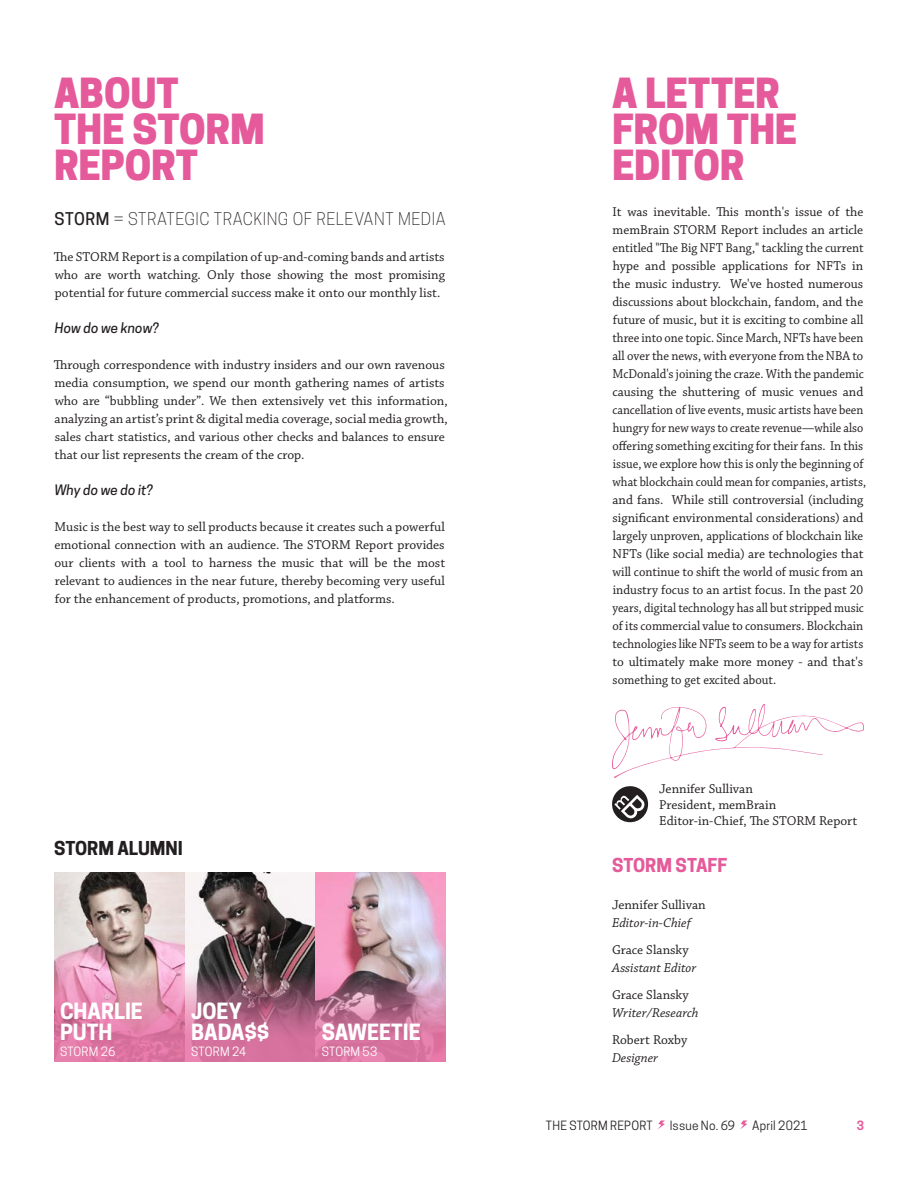
<style>
.page{position:relative;width:918px;height:1188px;background:#fff}
.page>*{position:absolute;margin:0;border:0;box-sizing:border-box;transform-origin:0 0}
.t1{font:800 39px/36px "Cooper Hewitt";letter-spacing:-.005em;color:#e55a9a}
.t2{font:700 21px/21px "Cooper Hewitt";color:#fff}
.t3{font:700 18px "Cooper Hewitt";color:#231f20}
.t4{font:700 18px "Cooper Hewitt";color:#e55a9a}
.t5{font:300 16.5px "Cooper Hewitt";letter-spacing:.03em;color:#231f20}
.t6{font:13.5px/18px "Chaparral Pro";color:#231f20;text-align:justify}
.t7{font:italic 13.5px "Chaparral Pro";color:#231f20}
.t8{font:italic 500 13.5px "Cooper Hewitt";color:#231f20}
.t9{font:12px "Cooper Hewitt";letter-spacing:.015em;color:#231f20}
.t10{font:12px "Cooper Hewitt";letter-spacing:.015em;color:#fff}
.t11{font:600 12px "Cooper Hewitt";color:#e55a9a}
.s1{font-weight:500}
</style>
<div class="page">
<svg style="left:612px;top:786px;width:36px;height:36px"></svg>
<svg style="left:612px;top:704px;width:252px;height:74px"></svg>
<img style="left:315px;top:873px;width:131px;height:99px">
<svg style="left:184px;top:873px;width:131px;height:99px"></svg>
<svg style="left:54px;top:873px;width:130px;height:99px;background:#c0abac"></svg>
<svg style="left:54px;top:972px;width:392px;height:90px;background:#c57798"></svg>
<svg style="left:658px;top:1120px;width:7px;height:9px"></svg>
<svg style="left:740px;top:1120px;width:7px;height:10px"></svg>
<p class="t1" style="left:54px;top:76px;width:126px">ABOUT</p>
<p class="t1" style="left:54px;top:112px;width:212px">THE STORM<br>REPORT</p>
<p class="t5" style="left:55px;top:209px;width:393px"><span class="s1">STORM</span> = STRATEGIC TRACKING OF RELEVANT MEDIA</p>
<p class="t6" style="left:54px;top:248px;width:393px">The STORM Report is a compilation of up-and-coming bands and artists who are worth watching. Only those showing the most promising potential for future commercial success make it onto our monthly list.</p>
<p class="t8" style="left:55px;top:320px;width:105px">How do we know?</p>
<p class="t6" style="left:54px;top:356px;width:395px;text-align:left">Through correspondence with industry insiders and our own ravenous media consumption, we spend our month gathering names of artists who are “bubbling under”. We then extensively vet this information, analyzing an artist’s print &amp; digital media coverage, social media growth, sales chart statistics, and various other checks and balances to ensure that our list represents the cream of the crop.</p>
<p class="t8" style="left:54px;top:482px;width:100px">Why do we do it?</p>
<p class="t6" style="left:54px;top:518px;width:392px">Music is the best way to sell products because it creates such a powerful emotional connection with an audience. The STORM Report provides our clients with a tool to harness the music that will be the most relevant to audiences in the near future, thereby becoming very useful for the enhancement of products, promotions, and platforms.</p>
<p class="t3" style="left:54px;top:838px;width:131px">STORM ALUMNI</p>
<p class="t2" style="left:60px;top:1000px;width:84px">CHARLIE<br>PUTH</p>
<p class="t10" style="left:60px;top:1044px;width:57px">STORM 26</p>
<p class="t2" style="left:191px;top:1000px;width:80px">JOEY<br>BADA$$</p>
<p class="t10" style="left:191px;top:1044px;width:56px">STORM 24</p>
<p class="t2" style="left:322px;top:1021px;width:101px">SAWEETIE</p>
<p class="t10" style="left:322px;top:1044px;width:57px">STORM 53</p>
<p class="t1" style="left:612px;top:76px;width:187px">A LETTER<br>FROM THE<br>EDITOR</p>
<p class="t6" style="left:612px;top:203px;width:255px;text-align:left">It was inevitable. This month's issue of the memBrain STORM Report includes an article entitled "The Big NFT Bang," tackling the current hype and possible applications for NFTs in the music industry. We've hosted numerous discussions about blockchain, fandom, and the future of music, but it is exciting to combine all three into one topic. Since March, NFTs have been all over the news, with everyone from the NBA to McDonald's joining the craze. With the pandemic causing the shuttering of music venues and cancellation of live events, music artists have been hungry for new ways to create revenue—while also offering something exciting for their fans. In this issue, we explore how this is only the beginning of what blockchain could mean for companies, artists, and fans. While still controversial (including significant environmental considerations) and largely unproven, applications of blockchain like NFTs (like social media) are technologies that will continue to shift the world of music from an industry focus to an artist focus. In the past 20 years, digital technology has all but stripped music of its commercial value to consumers. Blockchain technologies like NFTs seem to be a way for artists to ultimately make more money - and that's something to get excited about.</p>
<p class="t6" style="left:659px;top:780px;width:95px">Jennifer Sullivan</p>
<p class="t6" style="left:659px;top:796px;width:118px">President, memBrain</p>
<p class="t6" style="left:659px;top:813px;width:200px">Editor-in-Chief, The STORM Report</p>
<p class="t4" style="left:612px;top:854px;width:117px">STORM STAFF</p>
<p class="t6" style="left:612px;top:896px;width:95px">Jennifer Sullivan</p>
<p class="t7" style="left:612px;top:915px;width:81px">Editor-in-Chief</p>
<p class="t6" style="left:612px;top:941px;width:78px">Grace Slansky</p>
<p class="t7" style="left:612px;top:960px;width:86px">Assistant Editor</p>
<p class="t6" style="left:612px;top:986px;width:78px">Grace Slansky</p>
<p class="t7" style="left:612px;top:1005px;width:88px">Writer/Research</p>
<p class="t6" style="left:612px;top:1031px;width:77px">Robert Roxby</p>
<p class="t7" style="left:612px;top:1050px;width:48px">Designer</p>
<p class="t9" style="left:546px;top:1118px;width:108px">THE STORM REPORT</p>
<p class="t9" style="left:670px;top:1118px;width:67px">Issue No. 69</p>
<p class="t9" style="left:752px;top:1118px;width:57px">April 2021</p>
<p class="t11" style="left:857px;top:1118px;width:9px">3</p>
</div>
